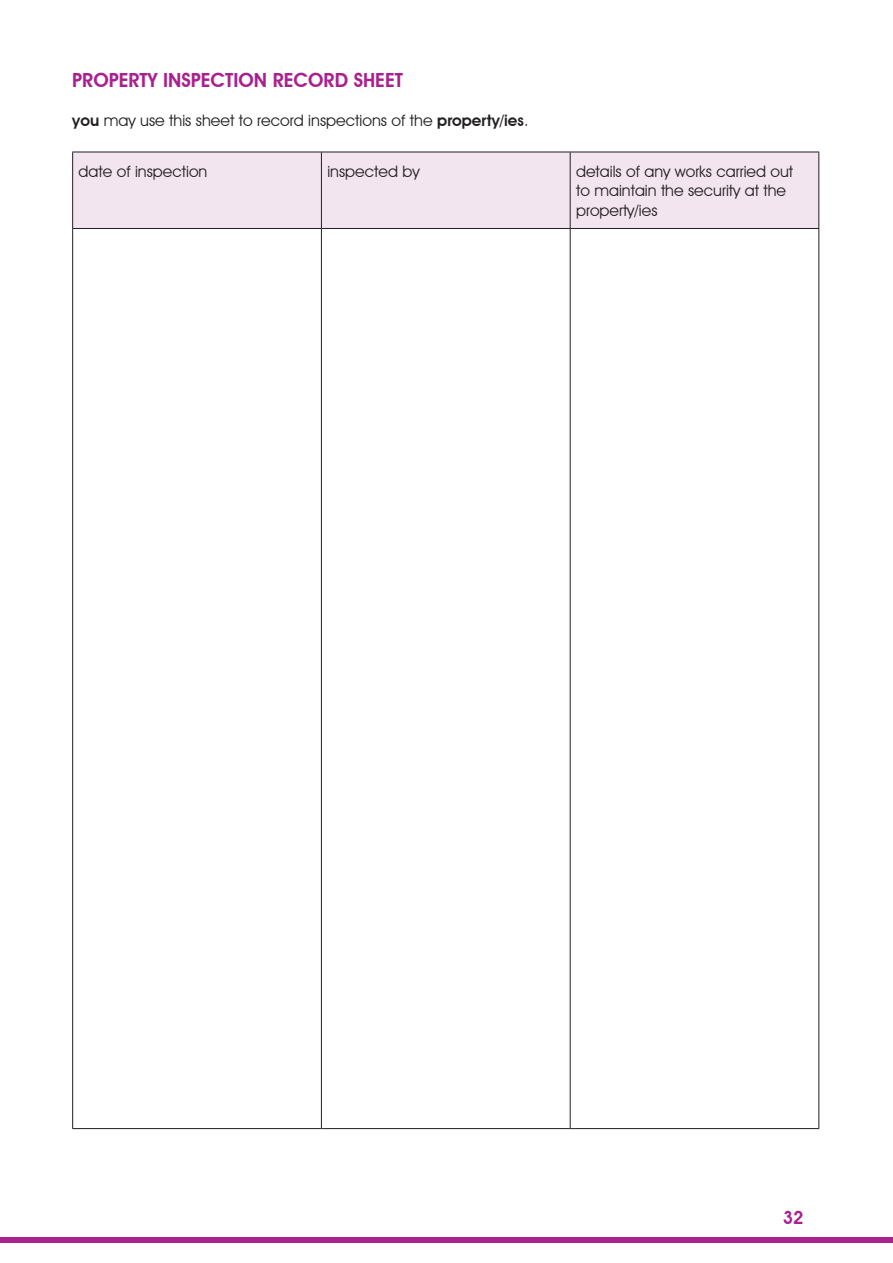
<style>
.page{position:relative;width:893px;height:1263px;background:#fff}
.page>*{position:absolute;margin:0;border:0;box-sizing:border-box;transform-origin:0 0}
.Main_Header{font:600 19.5px "Avant Garde IT Cby BT";color:#a9218e}
.t1{font:600 18px "Avant Garde IT Cby BT";color:#a9218e}
.Main_Header-2{font:15.9px "Avant Garde IT Cby BT";color:#231f20}
.Standard_Body{font:15.75px/19.5px "Avant Garde IT Cby BT";color:#231f20}
.lettered_points{font:15.75px "Avant Garde IT Cby BT";color:#231f20}
.s1{font-weight:600}
</style>
<div class="page">
<div style="left:0;top:1237px;width:893px;height:6px;background:#a9218e"></div>
<div style="left:73px;top:153px;width:745px;height:75px;background:#f3e5f0"></div>
<hr style="left:72px;top:152px;width:249px;height:1px;background:#231f20">
<hr style="left:72px;top:152px;width:1px;height:76px;background:#231f20">
<hr style="left:321px;top:152px;width:249px;height:1px;background:#231f20">
<hr style="left:321px;top:152px;width:1px;height:76px;background:#231f20">
<hr style="left:72px;top:228px;width:249px;height:1px;background:#231f20">
<hr style="left:72px;top:229px;width:1px;height:899px;background:#231f20">
<hr style="left:321px;top:228px;width:249px;height:1px;background:#231f20">
<hr style="left:321px;top:229px;width:1px;height:899px;background:#231f20">
<hr style="left:570px;top:229px;width:1px;height:899px;background:#231f20">
<hr style="left:818px;top:229px;width:1px;height:899px;background:#231f20">
<hr style="left:72px;top:1128px;width:249px;height:1px;background:#231f20">
<hr style="left:321px;top:1128px;width:249px;height:1px;background:#231f20">
<hr style="left:570px;top:1128px;width:249px;height:1px;background:#231f20">
<hr style="left:570px;top:152px;width:249px;height:1px;background:#231f20">
<hr style="left:570px;top:152px;width:1px;height:76px;background:#231f20">
<hr style="left:818px;top:152px;width:1px;height:76px;background:#231f20">
<hr style="left:570px;top:228px;width:249px;height:1px;background:#231f20">
<p class="Main_Header" style="left:72px;top:68px;width:332px">PROPERTY INSPECTION RECORD SHEET</p>
<p class="Main_Header-2" style="left:72px;top:111px;width:458px"><span class="s1">you</span> may use this sheet to record inspections of the <span class="s1">property/ies</span>.</p>
<p class="Standard_Body" style="left:79px;top:161px;width:130px">date of inspection</p>
<p class="lettered_points" style="left:327px;top:162px;width:94px">inspected by</p>
<p class="Standard_Body" style="left:576px;top:161px;width:218px">details of any works carried out to maintain the security at the property/ies</p>
<p class="t1" style="left:783px;top:1207px;width:22px">32</p>
</div>
